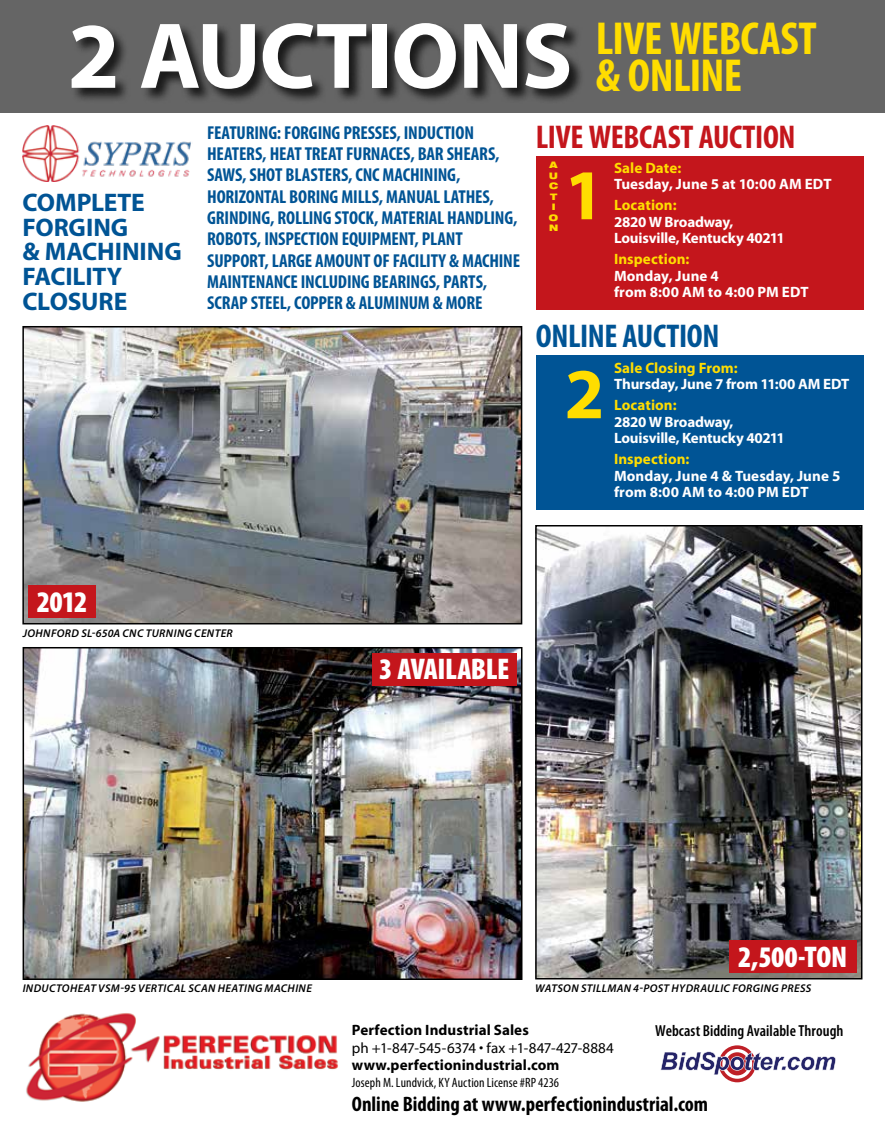
<style>
.page{position:relative;width:885px;height:1134px;background:#fff}
.page>*{position:absolute;margin:0;border:0;box-sizing:border-box;transform-origin:0 0}
.t1{font:700 72px "Myriad Pro";color:#fd0}
.t2{font:700 condensed 46.5px/37.5px "Myriad Pro";letter-spacing:-.015em;color:#fd0}
.t3{font:700 condensed 33px "Myriad Pro";letter-spacing:-.01em;color:#c4161c}
.t4{font:700 condensed 33px "Myriad Pro";letter-spacing:-.015em;color:#005495}
.t5{font:900 condensed 30px "Myriad Pro";letter-spacing:-.015em;color:#fff}
.t6{font:700 25.5px/24.6px "Myriad Pro";letter-spacing:-.005em;color:#005495}
.t7{font:700 condensed 21px "Myriad Pro";color:#000}
.t8{font:700 condensed 18.75px/21.3px "Myriad Pro";letter-spacing:-.01em;color:#005495}
.t9{font:600 condensed 16.05px "Myriad Pro";letter-spacing:.005em;color:#000}
.t10{font:700 15px/16.5px "Myriad Pro";letter-spacing:-.01em;color:#fff}
.t11{font:700 15px "Myriad Pro";letter-spacing:.005em;color:#fd0}
.t12{font:700 15px "Myriad";letter-spacing:.005em;color:#000}
.t13{font:15px "Myriad";letter-spacing:.005em;color:#000}
.t14{font:condensed 13.5px "Myriad Pro";letter-spacing:.01em;color:#000}
.t15{font:italic 600 11.25px "Myriad Pro";letter-spacing:.03em;color:#000}
.t16{font:900 expanded 9px/10.5px "Helvetica Neue";color:#fd0;text-align:center}
.s1{font-stretch:normal;font-size:94.5px;color:#fff}
</style>
<div class="page">
<div style="left:0;top:0;width:884px;height:112px;background:#656565"></div>
<img style="left:538px;top:528px;width:321px;height:449px">
<div style="left:535px;top:525px;width:327px;height:455px;border:2px solid #000"></div>
<img style="left:26px;top:650px;width:493px;height:327px">
<div style="left:23px;top:647px;width:499px;height:333px;border:2px solid #000"></div>
<img style="left:25px;top:329px;width:494px;height:292px">
<div style="left:22px;top:326px;width:500px;height:298px;border:2px solid #000"></div>
<div style="left:728px;top:940px;width:128px;height:34px;background:#c4161c"></div>
<div style="left:372px;top:653px;width:144px;height:33px;background:#c4161c"></div>
<div style="left:28px;top:585px;width:68px;height:33px;background:#c4161c"></div>
<div style="left:70px;top:22px;width:515px;height:82px;background:#000;opacity:.75"></div>
<div style="left:536px;top:156px;width:326px;height:153px;background:#c4161c"></div>
<div style="left:536px;top:355px;width:326px;height:154px;background:#005495"></div>
<img style="left:22px;top:126px;width:169px;height:56px">
<img style="left:26px;top:1013px;width:312px;height:89px">
<svg style="left:718px;top:1045px;width:37px;height:37px"></svg>
<svg style="left:722px;top:1049px;width:30px;height:30px"></svg>
<svg style="left:660px;top:1051px;width:175px;height:24px"></svg>
<h2 class="t2" style="left:595px;top:20px;width:222px;text-indent:-528px"><span class="s1">2 AUCTIONS</span> LIVE WEBCAST &amp; ONLINE</h2>
<p class="t8" style="left:207px;top:122px;width:314px">FEATURING: FORGING PRESSES, INDUCTION HEATERS, HEAT TREAT FURNACES, BAR SHEARS, SAWS, SHOT BLASTERS, CNC MACHINING, HORIZONTAL BORING MILLS, MANUAL LATHES, GRINDING, ROLLING STOCK, MATERIAL HANDLING, ROBOTS, INSPECTION EQUIPMENT, PLANT SUPPORT, LARGE AMOUNT OF FACILITY &amp; MACHINE MAINTENANCE INCLUDING BEARINGS, PARTS, SCRAP STEEL, COPPER &amp; ALUMINUM &amp; MORE</p>
<h3 class="t3" style="left:536px;top:119px;width:261px">LIVE WEBCAST AUCTION</h3>
<p class="t16" style="left:548px;top:159px;width:11px">A<br>U<br>C<br>T<br>I<br>O<br>N</p>
<p class="t11" style="left:614px;top:159px;width:69px">Sale Date:</p>
<h1 class="t1" style="left:564px;top:155px;width:41px">1</h1>
<p class="t10" style="left:614px;top:176px;width:219px">Tuesday, June 5 at 10:00 AM EDT</p>
<p class="t11" style="left:614px;top:197px;width:64px">Location:</p>
<p class="t10" style="left:614px;top:213px;width:172px">2820 W Broadway,<br>Louisville, Kentucky 40211</p>
<p class="t11" style="left:614px;top:251px;width:77px">Inspection:</p>
<p class="t10" style="left:614px;top:267px;width:196px">Monday, June 4<br>from 8:00 AM to 4:00 PM EDT</p>
<h3 class="t4" style="left:536px;top:318px;width:185px">ONLINE AUCTION</h3>
<h1 class="t1" style="left:564px;top:354px;width:41px">2</h1>
<h3 class="t6" style="left:22px;top:191px;width:161px">COMPLETE<br>FORGING<br>&amp; MACHINING<br>FACILITY<br>CLOSURE</h3>
<p class="t11" style="left:614px;top:359px;width:125px">Sale Closing From:</p>
<p class="t10" style="left:614px;top:376px;width:237px">Thursday, June 7 from 11:00 AM EDT</p>
<p class="t11" style="left:614px;top:397px;width:64px">Location:</p>
<p class="t10" style="left:614px;top:413px;width:172px">2820 W Broadway,<br>Louisville, Kentucky 40211</p>
<p class="t11" style="left:614px;top:451px;width:77px">Inspection:</p>
<p class="t10" style="left:614px;top:467px;width:228px">Monday, June 4 &amp; Tuesday, June 5 from 8:00 AM to 4:00 PM EDT</p>
<h3 class="t5" style="left:37px;top:585px;width:52px">2012</h3>
<p class="t15" style="left:23px;top:627px;width:211px">JOHNFORD SL-650A CNC TURNING CENTER</p>
<h3 class="t5" style="left:379px;top:653px;width:132px">3 AVAILABLE</h3>
<h3 class="t5" style="left:737px;top:940px;width:111px">2,500-TON</h3>
<p class="t15" style="left:23px;top:982px;width:291px">INDUCTOHEAT VSM-95 VERTICAL SCAN HEATING MACHINE</p>
<p class="t15" style="left:535px;top:982px;width:277px">WATSON STILLMAN 4-POST HYDRAULIC FORGING PRESS</p>
<p class="t12" style="left:352px;top:1022px;width:178px">Perfection Industrial Sales</p>
<p class="t9" style="left:655px;top:1022px;width:190px">Webcast Bidding Available Through</p>
<p class="t13" style="left:352px;top:1041px;width:263px">ph +1-847-545-6374 • fax +1-847-427-8884</p>
<p class="t12" style="left:352px;top:1057px;width:209px">www.perfectionindustrial.com</p>
<p class="t14" style="left:352px;top:1075px;width:209px">Joseph M. Lundvick, KY Auction License #RP 4236</p>
<p class="t7" style="left:352px;top:1092px;width:358px">Online Bidding at www.perfectionindustrial.com</p>
</div>
